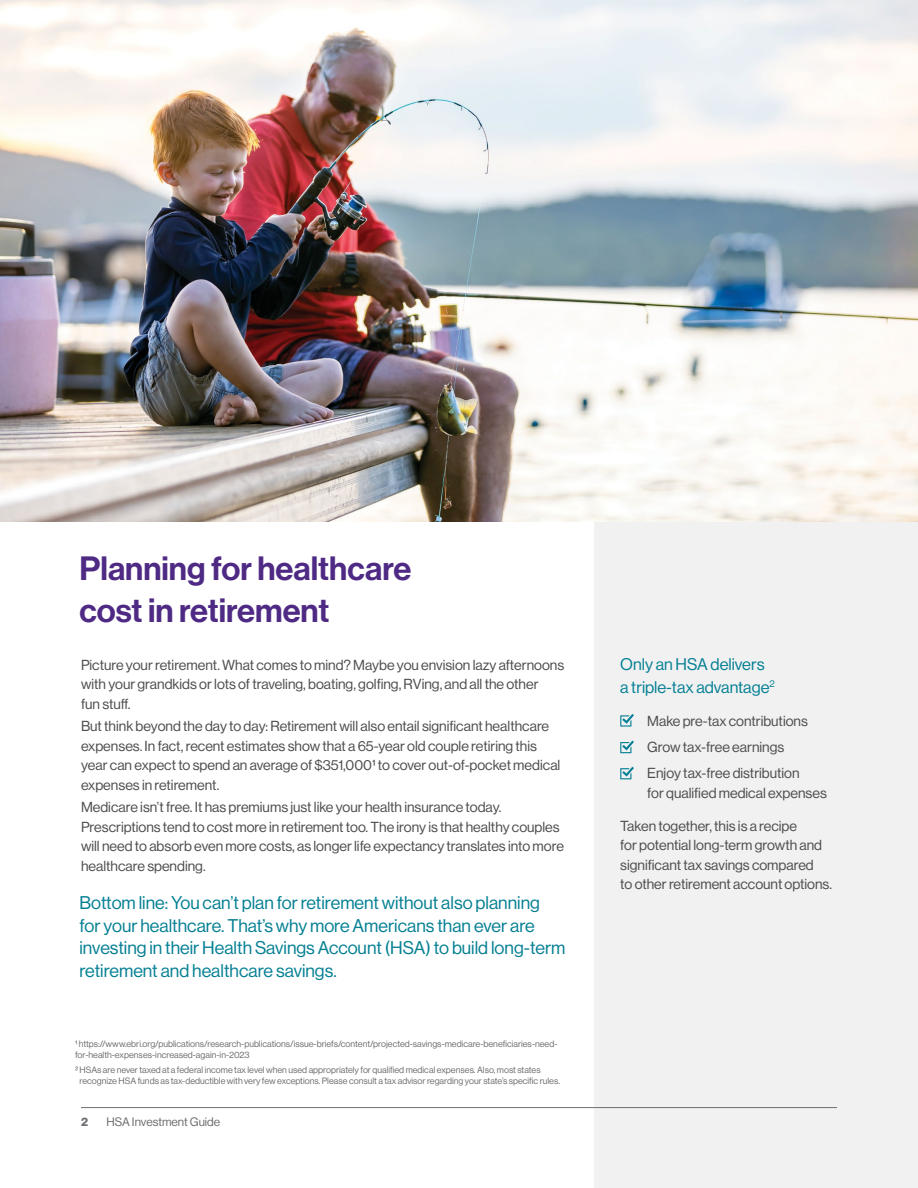
<style>
.page{position:relative;width:918px;height:1188px;background:#fff}
.page>*{position:absolute;margin:0;border:0;box-sizing:border-box;transform-origin:0 0}
.t1{font:33px/42px "N Haas Grotesk DS Pro 65 Md";color:#4f2a84}
.t2{font:18px/22.5px "N Haas Grotesk DS Pro 55 Rg";color:#058093}
.t3{font:16.5px/22.5px "N Haas Grotesk DS Pro 55 Rg";color:#058093}
.t4{font:14.25px/19.5px "N Haas Grotesk DS Pro 55 Rg";color:#4d4d4f}
.t5{font:12px "N Haas Grotesk DS Pro 55 Rg";color:#6d6e71}
.t6{font:12px "N Haas Grotesk DS Pro 75 Bd";color:#6d6e71}
.t7{font:9px/10.5px "N Haas Grotesk DS Pro 55 Rg";color:#6d6e71}
</style>
<div class="page">
<div style="left:594px;top:508px;width:324px;height:680px;background:#f1f1f2"></div>
<img style="left:0;top:0;width:918px;height:522px">
<hr style="left:81px;top:1107px;width:756px;height:1px;background:#6d6e71">
<svg style="left:620px;top:714px;width:14px;height:13px"></svg>
<svg style="left:620px;top:741px;width:14px;height:12px"></svg>
<svg style="left:620px;top:767px;width:14px;height:12px"></svg>
<h1 class="t1" style="left:80px;top:548px;width:333px">Planning for healthcare cost in retirement</h1>
<p class="t4" style="left:81px;top:655px;width:485px">Picture your retirement. What comes to mind? Maybe you envision lazy afternoons with your grandkids or lots of traveling, boating, golfing, RVing, and all the other<br>fun stuff.</p>
<p class="t4" style="left:81px;top:717px;width:481px">But think beyond the day to day: Retirement will also entail significant healthcare expenses. In fact, recent estimates show that a 65-year old couple retiring this year can expect to spend an average of $351,0001 to cover out-of-pocket medical expenses in retirement.</p>
<p class="t4" style="left:81px;top:798px;width:484px">Medicare isn’t free. It has premiums just like your health insurance today.<br>Prescriptions tend to cost more in retirement too. The irony is that healthy couples will need to absorb even more costs, as longer life expectancy translates into more healthcare spending.</p>
<p class="t2" style="left:80px;top:892px;width:488px">Bottom line: You can’t plan for retirement without also planning for your healthcare. That’s why more Americans than ever are investing in their Health Savings Account (HSA) to build long-term retirement and healthcare savings.</p>
<p class="t7" style="left:75px;top:1039px;width:484px">1 https://www.ebri.org/publications/research-publications/issue-briefs/content/projected-savings-medicare-beneficiaries-need&shy;for-health-expenses-increased-again-in-2023</p>
<p class="t7" style="left:80px;top:1065px;width:482px;text-indent:-5px">2 HSAs are never taxed at a federal income tax level when used appropriately for qualified medical expenses. Also, most states recognize HSA funds as tax-deductible with very few exceptions. Please consult a tax advisor regarding your state’s specific rules.</p>
<p class="t6" style="left:81px;top:1115px;width:8px">2</p>
<p class="t5" style="left:106px;top:1115px;width:115px">HSA Investment Guide</p>
<p class="t3" style="left:620px;top:653px;width:156px">Only an HSA delivers a triple-tax advantage<sup>2</sup></p>
<p class="t4" style="left:647px;top:708px;width:162px;line-height:26.2px">Make pre-tax contributions<br>Grow tax-free earnings<br>Enjoy tax-free distribution</p>
<p class="t4" style="left:647px;top:783px;width:181px">for qualified medical expenses</p>
<p class="t4" style="left:620px;top:816px;width:213px">Taken together, this is a recipe<br>for potential long-term growth and significant tax savings compared<br>to other retirement account options.</p>
</div>
